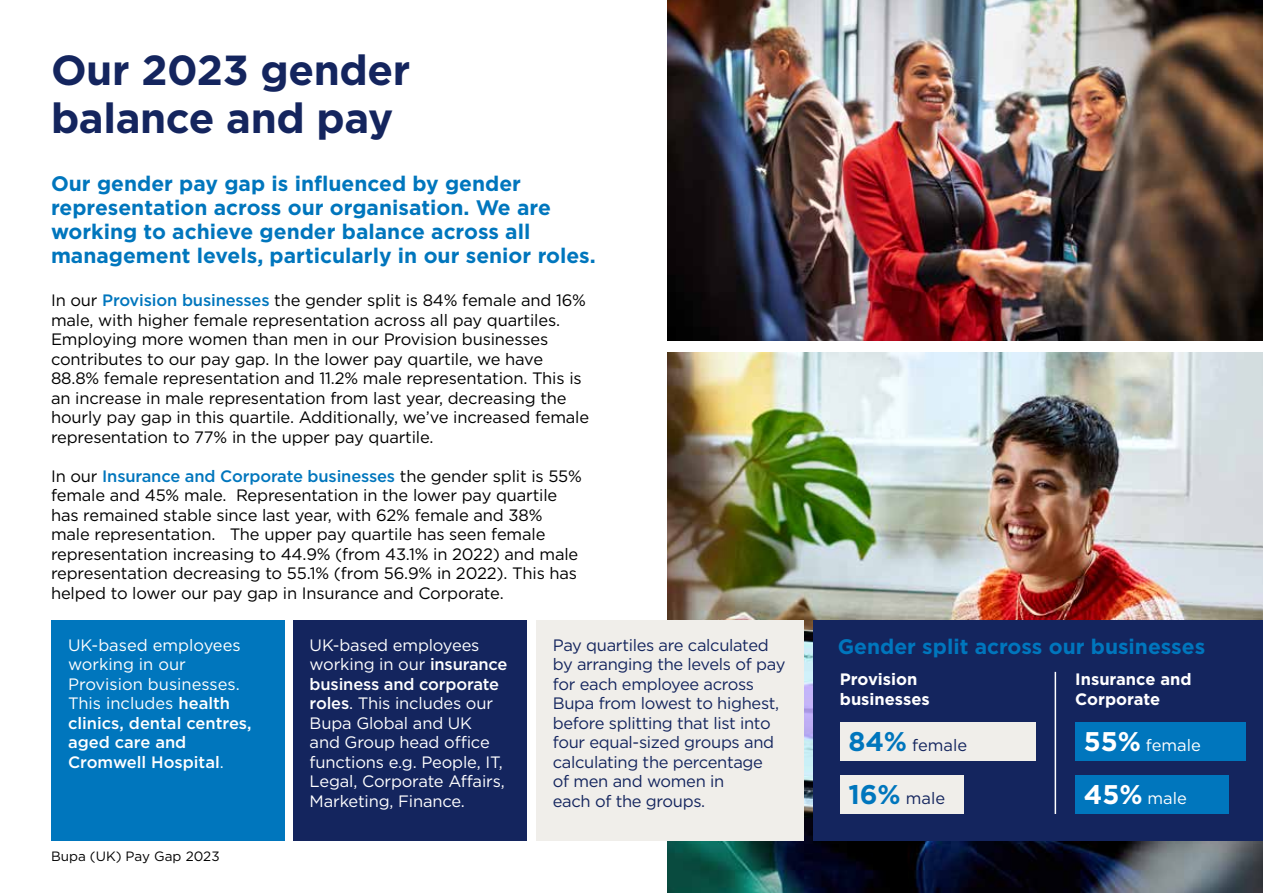
<style>
.page{position:relative;width:1263px;height:893px;background:#fff}
.page>*{position:absolute;margin:0;border:0;box-sizing:border-box;transform-origin:0 0}
.t1{font:700 42px/48px "Gotham";letter-spacing:-.01em;color:#14255e}
.t2{font:700 21px/24px "Gotham";color:#0076bd}
.t3{font:16.5px/19.5px "Gotham";letter-spacing:-.01em;color:#000}
.t4{font:16.5px "Gotham";letter-spacing:-.01em;color:#fff}
.t5{font:16.5px "Gotham";letter-spacing:-.02em;color:#14255e}
.t6{font:500 16.5px "Gotham";color:#fff}
.t7{font:700 16.5px/19.5px "Gotham";color:#fff}
.t8{font:13.5px "Gotham";color:#000}
.s1{font-weight:500;color:#0076bd}
.s2{font-weight:500}
.s3{font-weight:400}
.s4{font-weight:700;font-size:27px;color:#0076bd}
.s5{font-weight:700;font-size:27px}
</style>
<div class="page">
<img style="left:668px;top:353px;width:595px;height:540px">
<div style="left:813px;top:620px;width:450px;height:220px;background:#14255e"></div>
<div style="left:293px;top:620px;width:233px;height:220px;background:#14255e"></div>
<div style="left:51px;top:620px;width:234px;height:220px;background:#0076bd"></div>
<div style="left:536px;top:620px;width:268px;height:220px;background:#f0eeea"></div>
<hr style="left:1054px;top:672px;width:2px;height:142px;background:#fff">
<div style="left:840px;top:776px;width:123px;height:38px;background:#f0eeea"></div>
<div style="left:840px;top:722px;width:195px;height:39px;background:#f0eeea"></div>
<div style="left:1075px;top:722px;width:170px;height:39px;background:#0076bd"></div>
<div style="left:1075px;top:776px;width:153px;height:38px;background:#0076bd"></div>
<img style="left:668px;top:0;width:595px;height:340px">
<h1 class="t1" style="left:51px;top:46px;width:361px">Our 2023 gender balance and pay</h1>
<p class="t2" style="left:51px;top:171px;width:546px">Our gender pay gap is infuenced by gender representation across our organisation. We are working to achieve gender balance across all management levels, particularly in our senior roles.</p>
<p class="t3" style="left:51px;top:290px;width:536px">In our <span class="s1">Provision businesses</span> the gender split is 84% female and 16% male, with higher female representation across all pay quartiles.</p>
<p class="t3" style="left:51px;top:329px;width:540px">Employing more women than men in our Provision businesses contributes to our pay gap. In the lower pay quartile, we have 88.8% female representation and 11.2% male representation. This is an increase in male representation from last year, decreasing the hourly pay gap in this quartile. Additionally, we’ve increased female representation to 77% in the upper pay quartile.</p>
<p class="t3" style="left:51px;top:466px;width:532px">In our <span class="s1">Insurance and Corporate businesses</span> the gender split is 55% female and 45% male. Representation in the lower pay quartile has remained stable since last year, with 62% female and 38% male representation. The upper pay quartile has seen female representation increasing to 44.9% (from 43.1% in 2022) and male representation decreasing to 55.1% (from 56.9% in 2022). This has helped to lower our pay gap in Insurance and Corporate.</p>
<p class="t4" style="left:68px;top:634px;width:174px">UK-based employees</p>
<p class="t4" style="left:310px;top:634px;width:171px">UK-based employees</p>
<p class="t5" style="left:553px;top:634px;width:217px">Pay quartiles are calculated</p>
<p class="t4" style="left:68px;top:654px;width:119px">working in our</p>
<p class="t4" style="left:310px;top:654px;width:199px">working in our <span class="s2">insurance</span></p>
<p class="t5" style="left:553px;top:654px;width:234px">by arranging the levels of pay</p>
<p class="t4" style="left:68px;top:673px;width:173px">Provision businesses.</p>
<p class="t6" style="left:310px;top:673px;width:191px">business and corporate</p>
<p class="t5" style="left:553px;top:673px;width:203px">for each employee across</p>
<p class="t4" style="left:68px;top:693px;width:164px">This includes <span class="s2">health</span></p>
<p class="t4" style="left:310px;top:693px;width:185px"><span class="s2">roles</span>. This includes our</p>
<p class="t5" style="left:553px;top:693px;width:228px">Bupa from lowest to highest,</p>
<p class="t6" style="left:68px;top:712px;width:185px">clinics, dental centres,</p>
<p class="t4" style="left:310px;top:712px;width:164px">Bupa Global and UK</p>
<p class="t5" style="left:553px;top:712px;width:219px">before splitting that list into</p>
<p class="t6" style="left:68px;top:732px;width:120px">aged care and</p>
<p class="t4" style="left:310px;top:732px;width:182px">and Group head ofce</p>
<p class="t5" style="left:553px;top:732px;width:223px">four equal-sized groups and</p>
<p class="t6" style="left:68px;top:751px;width:157px">Cromwell Hospital<span class="s3">.</span></p>
<p class="t4" style="left:310px;top:751px;width:195px">functions e.g. People, IT,</p>
<p class="t5" style="left:553px;top:751px;width:212px">calculating the percentage</p>
<p class="t4" style="left:310px;top:771px;width:197px">Legal, Corporate Afairs,</p>
<p class="t5" style="left:553px;top:771px;width:173px">of men and women in</p>
<p class="t4" style="left:310px;top:790px;width:157px">Marketing, Finance.</p>
<p class="t5" style="left:553px;top:790px;width:154px">each of the groups.</p>
<p class="t8" style="left:51px;top:848px;width:170px">Bupa (UK) Pay Gap 2023</p>
<p class="t2" style="left:838px;top:635px;width:369px">Gender split across our businesses</p>
<p class="t7" style="left:840px;top:669px;width:91px">Provision businesses</p>
<p class="t7" style="left:1075px;top:669px;width:118px">Insurance and<br>Corporate</p>
<p class="t5" style="left:848px;top:734px;width:120px"><span class="s4">84%</span> female</p>
<p class="t4" style="left:1084px;top:734px;width:119px"><span class="s5">55%</span> female</p>
<p class="t5" style="left:848px;top:787px;width:98px"><span class="s4">16%</span> male</p>
<p class="t4" style="left:1084px;top:787px;width:105px"><span class="s5">45%</span> male</p>
</div>
